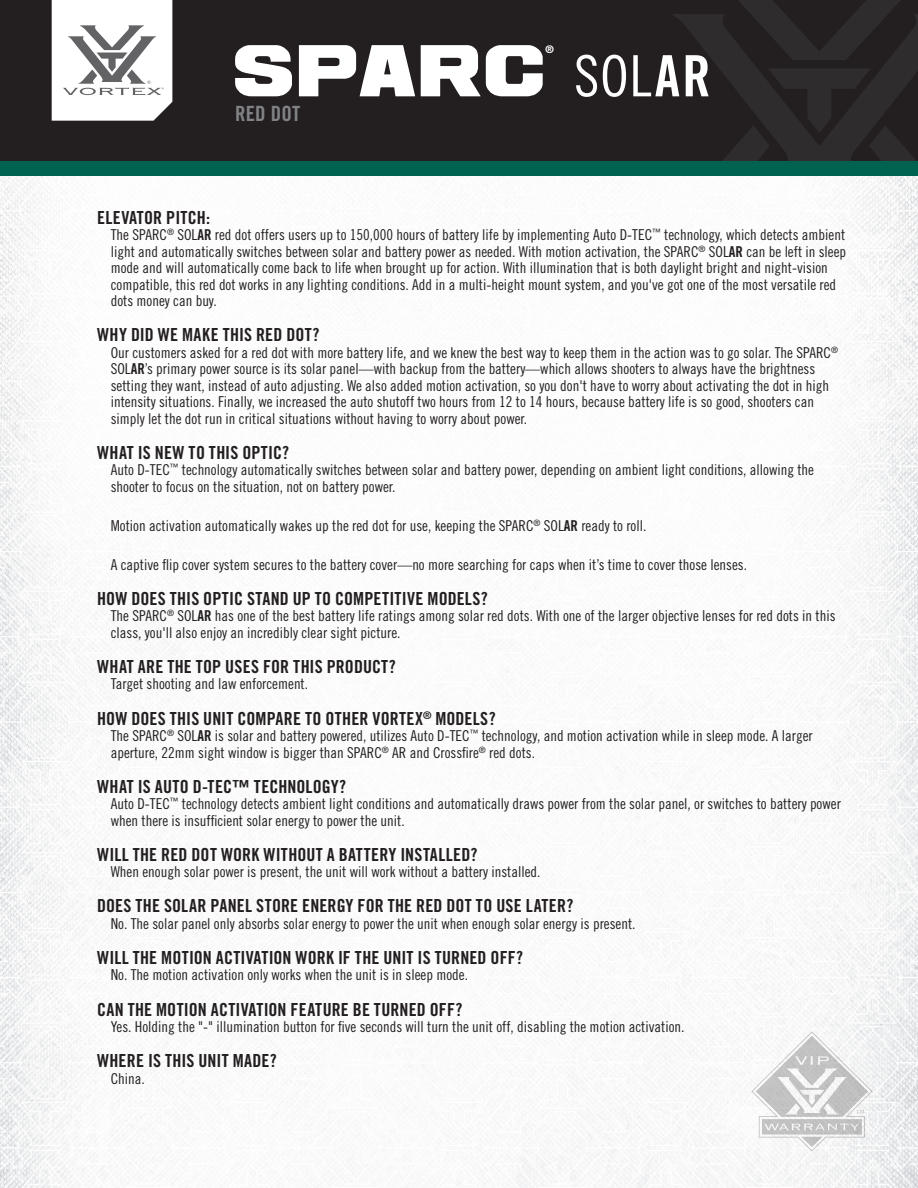
<style>
.page{position:relative;width:918px;height:1188px;background:#fff}
.page>*{position:absolute;margin:0;border:0;box-sizing:border-box;transform-origin:0 0}
.Product_Page_-_Tagli{font:57px "Ash";color:#fff}
.Product_Page_-_Tagli-2{font:57px "Trade Gothic LT Std Cn 18";color:#fff}
.Product_Page_-_Tagli-3{font:21px "Trade Gothic LT Std Bd Cn 20";letter-spacing:.01em;color:#808285}
.Question{font:18px "Trade Gothic LT Std Bd Cn 20";letter-spacing:.01em;color:#231f20}
.Answer{font:15px/16.5px "Trade Gothic LT Std Cn 18";color:#231f20}
.Product_Page_-_Tagli-4{font:700 10.5px "Trade Gothic LT Std";color:#fff}
.s1{font-family:"Trade Gothic LT Std Bd Cn 20"}
</style>
<div class="page">
<img style="left:0;top:176px;width:918px;height:1012px">
<svg style="left:751px;top:1031px;width:121px;height:121px"></svg>
<div style="left:0;top:0;width:918px;height:176px;background:#231f20"></div>
<svg style="left:673px;top:0;width:245px;height:161px"></svg>
<div style="left:0;top:161px;width:918px;height:15px;background:#006251"></div>
<svg style="left:52px;top:0;width:120px;height:121px;background:#e3e3e3"></svg>
<p class="Product_Page_-_Tagli" style="left:235px;top:38px;width:313px">SPARC</p>
<p class="Product_Page_-_Tagli-4" style="left:545px;top:43px;width:10px">®</p>
<p class="Product_Page_-_Tagli-3" style="left:235px;top:101px;width:67px">RED DOT</p>
<p class="Product_Page_-_Tagli-2" style="left:574px;top:42px;width:138px">SOL<span class="s1">AR</span></p>
<p class="Question" style="left:97px;top:206px;width:114px">ELEVATOR PITCH:</p>
<p class="Answer" style="left:111px;top:226px;width:737px">The SPARC<sup>®</sup> SOL<span class="s1">AR</span> red dot offers users up to 150,000 hours of battery life by implementing Auto D-TEC<sup>™</sup> technology, which detects ambient light and automatically switches between solar and battery power as needed. With motion activation, the SPARC<sup>®</sup> SOL<span class="s1">AR</span> can be left in sleep mode and will automatically come back to life when brought up for action. With illumination that is both daylight bright and night-vision compatible, this red dot works in any lighting conditions. Add in a multi-height mount system, and you've got one of the most versatile red dots money can buy.</p>
<p class="Question" style="left:97px;top:324px;width:224px">WHY DID WE MAKE THIS RED DOT?</p>
<p class="Answer" style="left:111px;top:344px;width:729px">Our customers asked for a red dot with more battery life, and we knew the best way to keep them in the action was to go solar. The SPARC<sup>® </sup>SOL<span class="s1">AR</span>’s primary power source is its solar panel—with backup from the battery—which allows shooters to always have the brightness setting they want, instead of auto adjusting. We also added motion activation, so you don't have to worry about activating the dot in high intensity situations. Finally, we increased the auto shutoff two hours from 12 to 14 hours, because battery life is so good, shooters can simply let the dot run in critical situations without having to worry about power.</p>
<p class="Question" style="left:97px;top:441px;width:194px">WHAT IS NEW TO THIS OPTIC?</p>
<p class="Answer" style="left:111px;top:461px;width:705px">Auto D-TEC<sup>™</sup> technology automatically switches between solar and battery power, depending on ambient light conditions, allowing the shooter to focus on the situation, not on battery power.</p>
<p class="Answer" style="left:111px;top:517px;width:537px">Motion activation automatically wakes up the red dot for use, keeping the SPARC<sup>®</sup> SOL<span class="s1">AR</span> ready to roll.</p>
<p class="Answer" style="left:111px;top:556px;width:638px">A captive flip cover system secures to the battery cover—no more searching for caps when it’s time to cover those lenses.</p>
<p class="Question" style="left:97px;top:587px;width:392px">HOW DOES THIS OPTIC STAND UP TO COMPETITIVE MODELS?</p>
<p class="Answer" style="left:111px;top:608px;width:726px">The SPARC<sup>®</sup> SOL<span class="s1">AR</span> has one of the best battery life ratings among solar red dots. With one of the larger objective lenses for red dots in this class, you'll also enjoy an incredibly clear sight picture.</p>
<p class="Question" style="left:97px;top:656px;width:300px">WHAT ARE THE TOP USES FOR THIS PRODUCT?</p>
<p class="Answer" style="left:111px;top:676px;width:199px">Target shooting and law enforcement.</p>
<p class="Question" style="left:97px;top:707px;width:400px">HOW DOES THIS UNIT COMPARE TO OTHER VORTEX<sup>®</sup> MODELS?</p>
<p class="Answer" style="left:111px;top:727px;width:704px">The SPARC<sup>®</sup> SOL<span class="s1">AR</span> is solar and battery powered, utilizes Auto D-TEC<sup>™</sup> technology, and motion activation while in sleep mode. A larger aperture, 22mm sight window is bigger than SPARC<sup>®</sup> AR and Crossfire<sup>®</sup> red dots.</p>
<p class="Question" style="left:97px;top:775px;width:250px">WHAT IS AUTO D-TEC™ TECHNOLOGY?</p>
<p class="Answer" style="left:111px;top:795px;width:732px">Auto D-TEC<sup>™</sup> technology detects ambient light conditions and automatically draws power from the solar panel, or switches to battery power when there is insufficient solar energy to power the unit.</p>
<p class="Question" style="left:97px;top:843px;width:382px">WILL THE RED DOT WORK WITHOUT A BATTERY INSTALLED?</p>
<p class="Answer" style="left:111px;top:863px;width:431px">When enough solar power is present, the unit will work without a battery installed.</p>
<p class="Question" style="left:97px;top:895px;width:478px">DOES THE SOLAR PANEL STORE ENERGY FOR THE RED DOT TO USE LATER?</p>
<p class="Answer" style="left:111px;top:915px;width:526px">No. The solar panel only absorbs solar energy to power the unit when enough solar energy is present.</p>
<p class="Question" style="left:97px;top:947px;width:428px">WILL THE MOTION ACTIVATION WORK IF THE UNIT IS TURNED OFF?</p>
<p class="Answer" style="left:111px;top:967px;width:359px">No. The motion activation only works when the unit is in sleep mode.</p>
<p class="Question" style="left:97px;top:998px;width:367px">CAN THE MOTION ACTIVATION FEATURE BE TURNED OFF?</p>
<p class="Answer" style="left:111px;top:1018px;width:575px">Yes. Holding the "-" illumination button for five seconds will turn the unit off, disabling the motion activation.</p>
<p class="Question" style="left:97px;top:1050px;width:181px">WHERE IS THIS UNIT MADE?</p>
<p class="Answer" style="left:111px;top:1070px;width:36px">China.</p>
</div>
